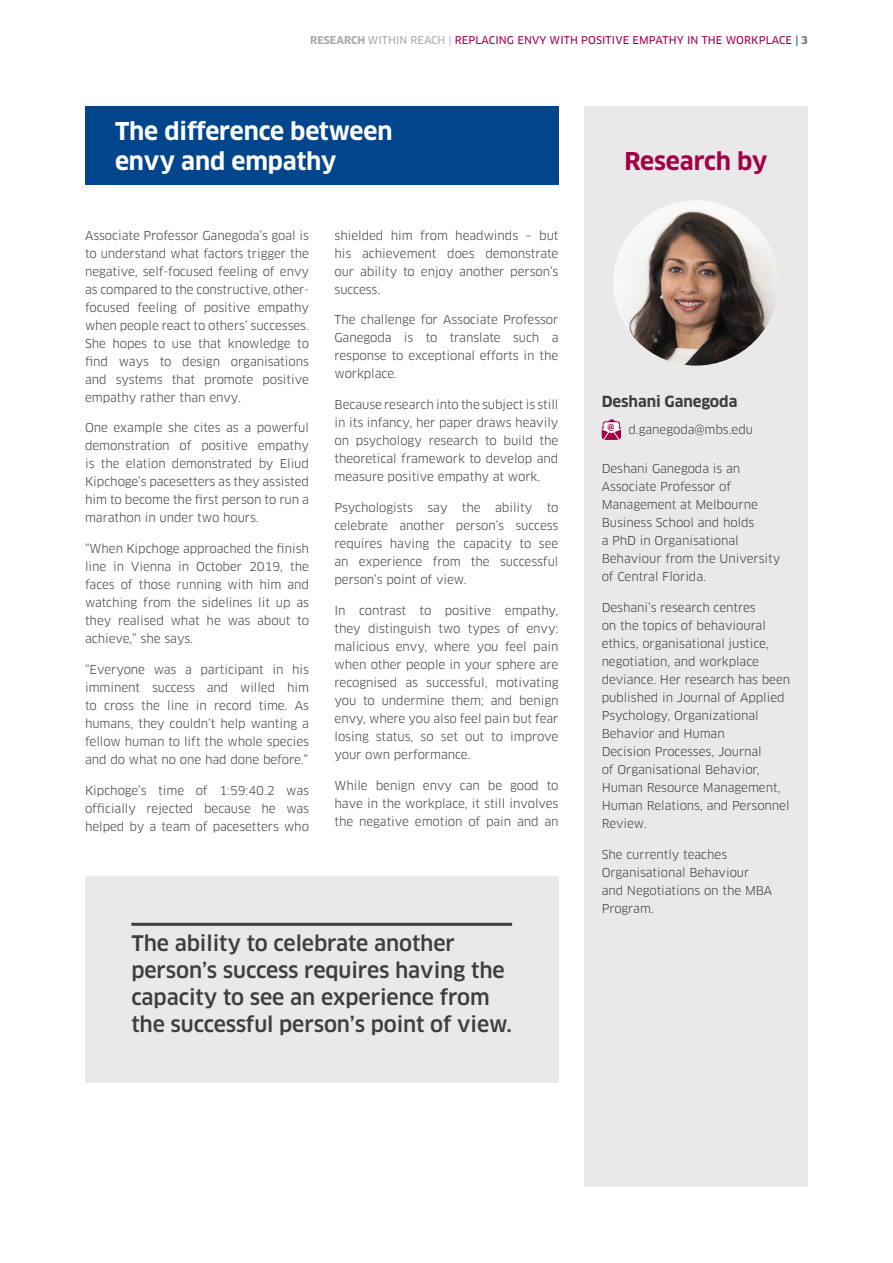
<style>
.page{position:relative;width:893px;height:1263px;background:#fff}
.page>*{position:absolute;margin:0;border:0;box-sizing:border-box;transform-origin:0 0}
.body_text{font:700 24px/30px "Clan OT";letter-spacing:-.005em;color:#fff}
.body_text-2{font:700 24px "Clan OT";letter-spacing:-.005em;color:#a30146}
.pull_out_quote{font:500 21px/27px "Clan OT";letter-spacing:-.005em;color:#3e3e3f}
.body_text-3{font:700 15px "Clan OT";letter-spacing:-.005em;color:#3e3e3f}
.body_text-4{font:12px/18px "Clan OT";letter-spacing:-.005em;color:#3e3e3f;text-align:justify}
.t1{font:10.5px "Clan OT News";letter-spacing:.01em;color:#a30146}
.body_copy{font:700 7.65px "Clan OT";color:#a30146}
.s1{font-family:"Clan OT";font-weight:700;color:#a8a9ad}
.s2{color:#a8a9ad}
.s3{font-family:"Clan OT";font-weight:700;color:#6c6d70}
</style>
<div class="page">
<div style="left:584px;top:106px;width:224px;height:1080px;background:#e9e9ea"></div>
<svg style="left:601px;top:419px;width:20px;height:21px"></svg>
<div style="left:85px;top:106px;width:473px;height:79px;background:#01468c"></div>
<div style="left:85px;top:876px;width:473px;height:206px;background:#e9e9ea"></div>
<hr style="left:131px;top:923px;width:381px;height:3px;background:#3e3e3f">
<img style="left:613px;top:200px;width:166px;height:166px;border-radius:83px">
<p class="t1" style="left:310px;top:33px;width:499px"><span class="s1">RESEARCH</span> <span class="s2">WITHIN REACH |</span> REPLACING ENVY WITH POSITIVE EMPATHY IN THE WORKPLACE <span class="s3">| 3</span></p>
<p class="body_text" style="left:115px;top:117px;width:279px">The difference between envy and empathy</p>
<p class="body_text-4" style="left:85px;top:226px;width:225px">Associate Professor Ganegoda’s goal is to understand what factors trigger the negative, self-focused feeling of envy as compared to the constructive, other&shy;focused feeling of positive empathy when people react to others’ successes.<br>She hopes to use that knowledge to find ways to design organisations and systems that promote positive empathy rather than envy.</p>
<p class="body_text-4" style="left:85px;top:419px;width:225px">One example she cites as a powerful demonstration of positive empathy is the elation demonstrated by Eliud Kipchoge’s pacesetters as they assisted him to become the first person to run a marathon in under two hours.</p>
<p class="body_text-4" style="left:85px;top:540px;width:225px">“When Kipchoge approached the finish line in Vienna in October 2019, the faces of those running with him and watching from the sidelines lit up as they realised what he was about to achieve,” she says.</p>
<p class="body_text-4" style="left:85px;top:660px;width:225px">“Everyone was a participant in his imminent success and willed him to cross the line in record time. As humans, they couldn’t help wanting a fellow human to lift the whole species and do what no one had done before.”</p>
<p class="body_text-4" style="left:85px;top:781px;width:225px">Kipchoge’s time of 1:59:40.2 was officially rejected because he was helped by a team of pacesetters who</p>
<p class="body_text-4" style="left:334px;top:226px;width:225px">shielded him from headwinds – but his achievement does demonstrate our ability to enjoy another person’s success.</p>
<p class="body_text-4" style="left:334px;top:311px;width:225px">The challenge for Associate Professor Ganegoda is to translate such a response to exceptional efforts in the workplace.</p>
<p class="body_text-4" style="left:334px;top:396px;width:225px">Because research into the subject is still in its infancy, her paper draws heavily on psychology research to build the theoretical framework to develop and measure positive empathy at work.</p>
<p class="body_text-4" style="left:334px;top:498px;width:225px">Psychologists say the ability to celebrate another person’s success requires having the capacity to see an experience from the successful person’s point of view.</p>
<p class="body_text-4" style="left:334px;top:601px;width:225px">In contrast to positive empathy, they distinguish two types of envy: malicious envy, where you feel pain when other people in your sphere are recognised as successful, motivating you to undermine them; and benign envy, where you also feel pain but fear losing status, so set out to improve your own performance.</p>
<p class="body_text-4" style="left:334px;top:776px;width:225px">While benign envy can be good to have in the workplace, it still involves the negative emotion of pain and an</p>
<p class="pull_out_quote" style="left:131px;top:930px;width:382px">The ability to celebrate another person’s success requires having the capacity to see an experience from the successful person’s point of view.</p>
<p class="body_text-2" style="left:624px;top:147px;width:145px">Research by</p>
<p class="body_text-3" style="left:602px;top:393px;width:137px">Deshani Ganegoda</p>
<p class="body_copy" style="left:608px;top:423px;width:8px">@</p>
<p class="body_text-4" style="left:629px;top:420px;width:126px">d.ganegoda@mbs.edu</p>
<p class="body_text-4" style="left:602px;top:460px;width:180px;text-align:left">Deshani Ganegoda is an<br>Associate Professor of<br>Management at Melbourne<br>Business School and holds<br>a PhD in Organisational<br>Behaviour from the University of Central Florida.</p>
<p class="body_text-4" style="left:602px;top:599px;width:190px;text-align:left">Deshani’s research centres<br>on the topics of behavioural ethics, organisational justice, negotiation, and workplace deviance. Her research has been published in Journal of Applied<br>Psychology, Organizational<br>Behavior and Human<br>Decision Processes, Journal<br>of Organisational Behavior,<br>Human Resource Management,<br>Human Relations, and Personnel<br>Review.</p>
<p class="body_text-4" style="left:602px;top:845px;width:172px;text-align:left">She currently teaches<br>Organisational Behaviour and Negotiations on the MBA<br>Program.</p>
</div>
